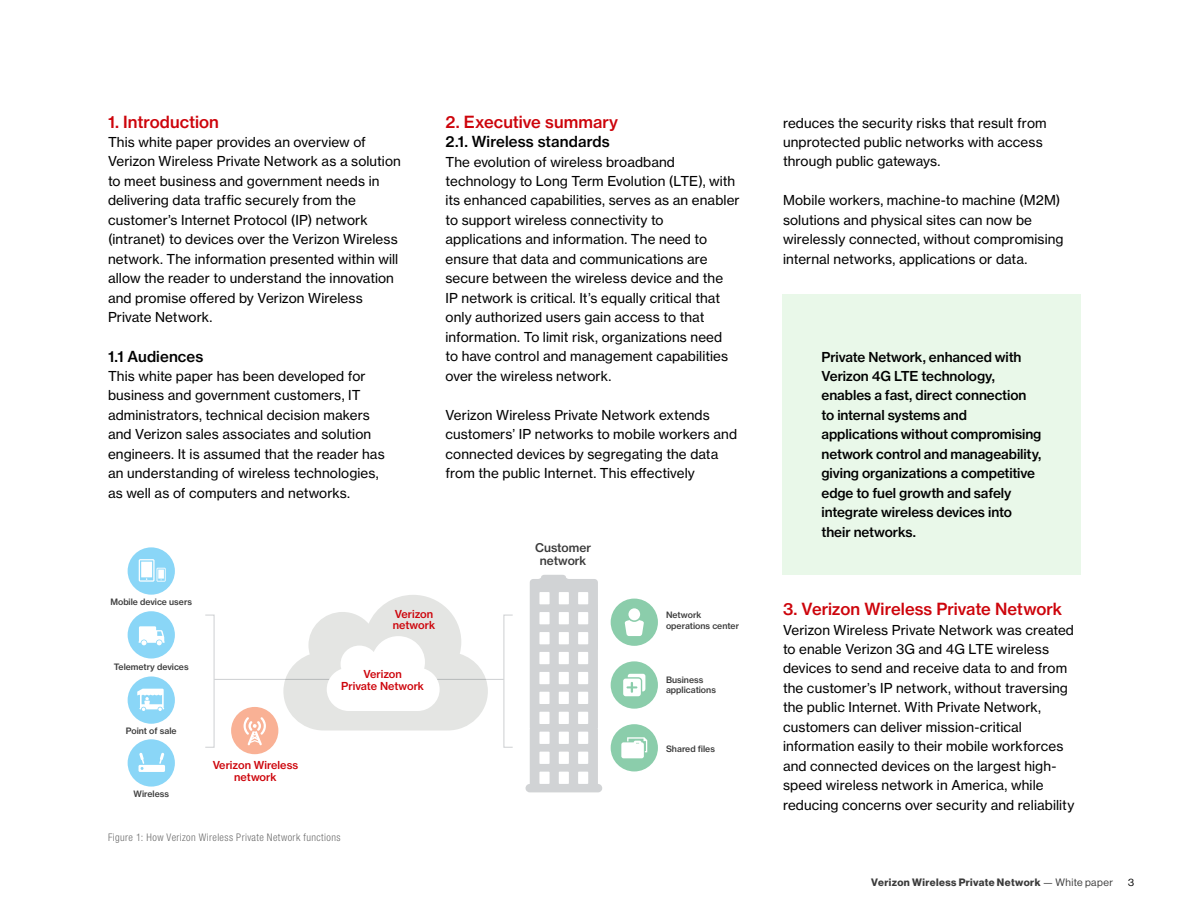
<style>
.page{position:relative;width:1188px;height:918px;background:#fff}
.page>*{position:absolute;margin:0;border:0;box-sizing:border-box;transform-origin:0 0}
.t1{font:16.5px "N Haas Grotesk TX Std 65 Md";color:#cd040b}
.t2{font:15px "N Haas Grotesk TX Std 65 Md";letter-spacing:.01em;color:#000}
.t3{font:13.5px/19.5px "N Haas Grotesk TX Std 55 Rg";letter-spacing:.01em;color:#000}
.t4{font:13.5px/19.5px "N Haas Grotesk TX Std 65 Md";letter-spacing:-.005em;color:#000}
.t5{font:12px/13.5px "N Haas Grotesk TX Std 65 Md";color:#3b3b3b;text-align:center}
.t6{font:10.8px/12px "N Haas Grotesk TX Std 65 Md";color:#cd040b;text-align:center}
.t7{font:300 condensed 10.5px "Helvetica Neue LT Pro";letter-spacing:.035em;color:#6c6c6c}
.t8{font:10.5px "N Haas Grotesk DS Std 75 Bd";letter-spacing:.04em;color:#3b3b3b}
.t9{font:10.5px "N Haas Grotesk DS Std 55 Rg";color:#000}
.t10{font:8.7px/10.4px "N Haas Grotesk TX Std 65 Md";color:#3b3b3b}
.s1{font-family:"N Haas Grotesk DS Std 55 Rg"}
</style>
<div class="page">
<hr style="left:214px;top:679px;width:290px;height:1px;background:#d1d3d5">
<div style="left:611px;top:599px;width:47px;height:47px;background:#8bcdab;border-radius:50%"></div>
<div style="left:628px;top:608px;width:12px;height:12px;background:#fff;border-radius:50%"></div>
<svg style="left:625px;top:620px;width:19px;height:16px"></svg>
<div style="left:611px;top:724px;width:47px;height:47px;background:#8bcdab;border-radius:50%"></div>
<svg style="left:621px;top:737px;width:26px;height:21px"></svg>
<svg style="left:526px;top:575px;width:76px;height:217px"></svg>
<svg style="left:283px;top:595px;width:205px;height:136px"></svg>
<div style="left:231px;top:707px;width:47px;height:47px;background:#f9b195;border-radius:50%"></div>
<svg style="left:244px;top:717px;width:22px;height:28px"></svg>
<div style="left:128px;top:739px;width:47px;height:48px;background:#8ad6f7;border-radius:50%"></div>
<svg style="left:139px;top:753px;width:26px;height:19px"></svg>
<div style="left:128px;top:611px;width:47px;height:48px;background:#8ad6f7;border-radius:50%"></div>
<svg style="left:138px;top:626px;width:27px;height:19px"></svg>
<div style="left:128px;top:547px;width:47px;height:48px;background:#8ad6f7;border-radius:50%"></div>
<svg style="left:139px;top:559px;width:27px;height:23px"></svg>
<div style="left:128px;top:676px;width:47px;height:48px;background:#8ad6f7;border-radius:50%"></div>
<svg style="left:137px;top:689px;width:27px;height:22px"></svg>
<div style="left:611px;top:661px;width:47px;height:48px;background:#8bcdab;border-radius:50%"></div>
<svg style="left:623px;top:674px;width:22px;height:22px"></svg>
<div style="left:503px;top:615px;width:10px;height:133px;border:1px solid #d1d3d5"></div>
<div style="left:205px;top:615px;width:10px;height:133px;border:1px solid #d1d3d5"></div>
<div style="left:783px;top:294px;width:298px;height:280px;background:#e9f8e9"></div>
<p class="t1" style="left:108px;top:111px;width:112px">1. Introduction</p>
<p class="t3" style="left:108px;top:132px;width:294px">This white paper provides an overview of Verizon Wireless Private Network as a solution to meet business and government needs in delivering data traffic securely from the customer’s Internet Protocol (IP) network (intranet) to devices over the Verizon Wireless network. The information presented within will allow the reader to understand the innovation and promise offered by Verizon Wireless Private Network.</p>
<p class="t2" style="left:108px;top:347px;width:97px">1.1 Audiences</p>
<p class="t3" style="left:108px;top:366px;width:278px">This white paper has been developed for business and government customers, IT administrators, technical decision makers and Verizon sales associates and solution engineers. It is assumed that the reader has an understanding of wireless technologies, as well as of computers and networks.</p>
<p class="t1" style="left:446px;top:111px;width:174px">2. Executive summary</p>
<p class="t2" style="left:446px;top:132px;width:166px">2.1. Wireless standards</p>
<p class="t3" style="left:446px;top:152px;width:296px">The evolution of wireless broadband technology to Long Term Evolution (LTE), with its enhanced capabilities, serves as an enabler to support wireless connectivity to applications and information. The need to ensure that data and communications are secure between the wireless device and the<br>IP network is critical. It’s equally critical that only authorized users gain access to that information. To limit risk, organizations need<br>to have control and management capabilities over the wireless network.</p>
<p class="t3" style="left:446px;top:405px;width:293px">Verizon Wireless Private Network extends customers’ IP networks to mobile workers and connected devices by segregating the data from the public Internet. This effectively</p>
<p class="t10" style="left:110px;top:597px;width:83px">Mobile device users</p>
<p class="t10" style="left:114px;top:662px;width:76px">Telemetry devices</p>
<p class="t10" style="left:126px;top:726px;width:52px">Point of sale</p>
<p class="t10" style="left:134px;top:788px;width:37px">Wireless</p>
<p class="t6" style="left:213px;top:759px;width:87px">Verizon Wireless network</p>
<p class="t6" style="left:393px;top:609px;width:44px;line-height:10.8px;text-align:left">Verizon network</p>
<p class="t6" style="left:341px;top:669px;width:84px">Verizon<br>Private Network</p>
<p class="t7" style="left:108px;top:832px;width:234px">Figure 1: How Verizon Wireless Private Network functions</p>
<p class="t5" style="left:535px;top:541px;width:58px">Customer network</p>
<p class="t10" style="left:666px;top:610px;width:75px">Network operations center</p>
<p class="t10" style="left:666px;top:675px;width:51px">Business applications</p>
<p class="t10" style="left:666px;top:744px;width:50px">Shared files</p>
<p class="t3" style="left:783px;top:113px;width:265px">reduces the security risks that result from unprotected public networks with access through public gateways.</p>
<p class="t3" style="left:783px;top:191px;width:282px">Mobile workers, machine-to machine (M2M) solutions and physical sites can now be wirelessly connected, without compromising internal networks, applications or data.</p>
<p class="t4" style="left:822px;top:347px;width:221px">Private Network, enhanced with<br>Verizon 4G LTE technology, enables a fast, direct connection to internal systems and applications without compromising network control and manageability, giving organizations a competitive edge to fuel growth and safely integrate wireless devices into their networks.</p>
<p class="t1" style="left:783px;top:599px;width:281px">3. Verizon Wireless Private Network</p>
<p class="t3" style="left:783px;top:620px;width:293px">Verizon Wireless Private Network was created to enable Verizon 3G and 4G LTE wireless devices to send and receive data to and from the customer’s IP network, without traversing the public Internet. With Private Network, customers can deliver mission-critical information easily to their mobile workforces and connected devices on the largest high&shy;speed wireless network in America, while reducing concerns over security and reliability</p>
<p class="t8" style="left:871px;top:876px;width:243px">Verizon Wireless Private Network <span class="s1">— White paper</span></p>
<p class="t9" style="left:1128px;top:876px;width:7px">3</p>
</div>
